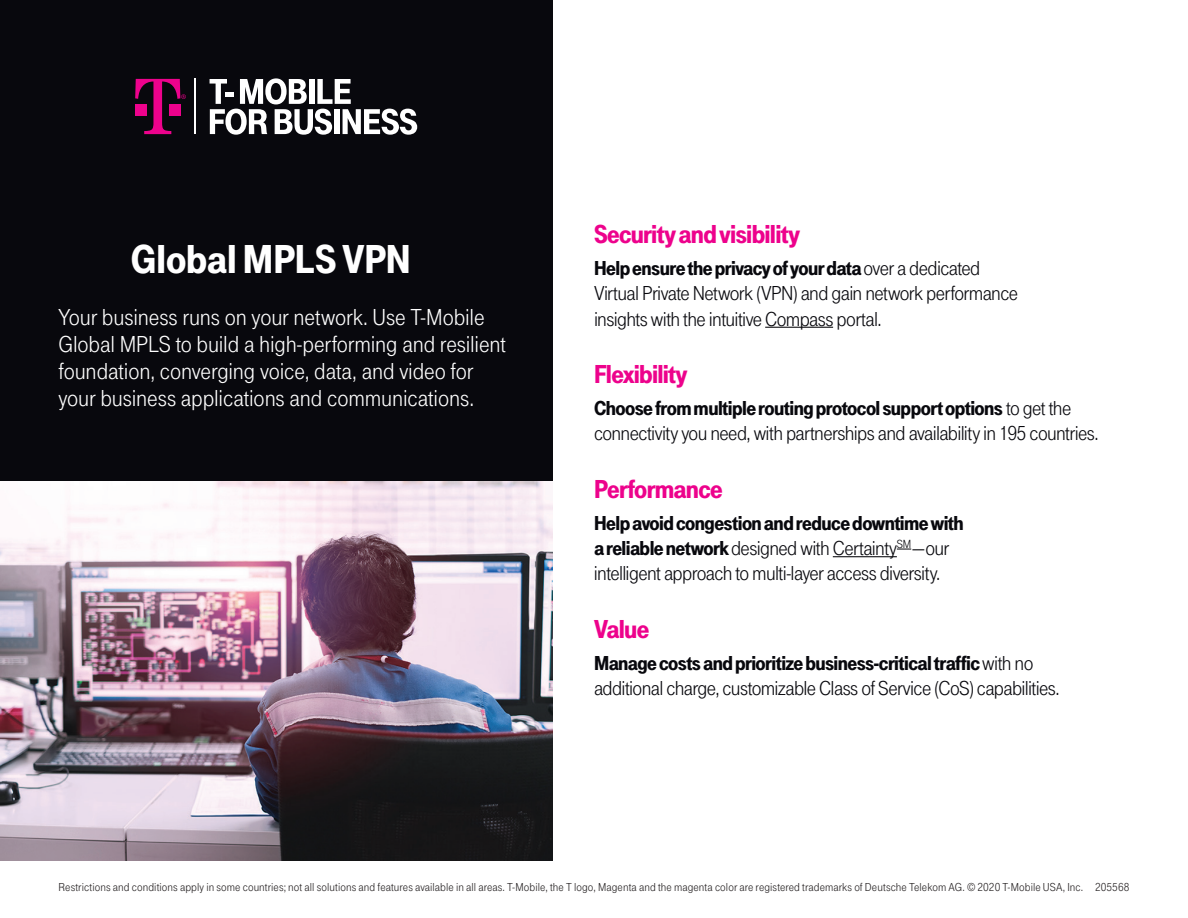
<style>
.page{position:relative;width:1188px;height:918px;background:#fff}
.page>*{position:absolute;margin:0;border:0;box-sizing:border-box;transform-origin:0 0}
.t1{font:42px "Tele Grotesk Ult";letter-spacing:-.005em;color:#fff}
.t2{font:27px "Tele Grotesk Ult";letter-spacing:-.025em;color:#ed028c}
.t3{font:24px/27px "Tele Grotesk Nor";letter-spacing:-.005em;color:#fff}
.t4{font:21px/25.2px "Tele Grotesk Nor";letter-spacing:-.03em;color:#08080d}
.t5{font:21px "Tele Grotesk Ult";letter-spacing:-.025em;color:#08080d}
.t6{font:12px "Tele Grotesk Nor";letter-spacing:.01em;color:#231f20}
.s1{font-family:"Tele Grotesk Nor"}
.s2{font-family:"Tele Grotesk Ult"}
</style>
<div class="page">
<div style="left:0;top:0;width:553px;height:823px;background:#08080d"></div>
<svg style="left:135px;top:79px;width:51px;height:55px"></svg>
<svg style="left:210px;top:78px;width:207px;height:57px"></svg>
<hr style="left:194px;top:79px;width:2px;height:55px;background:#fff">
<img style="left:0;top:482px;width:553px;height:378px">
<hr style="left:765px;top:327px;width:68px;height:1px;background:#08080d">
<hr style="left:833px;top:556px;width:64px;height:1px;background:#08080d">
<svg style="left:897px;top:549px;width:14px;height:1px"></svg>
<h1 class="t1" style="left:131px;top:236px;width:282px">Global MPLS VPN</h1>
<p class="t3" style="left:58px;top:304px;width:449px">Your business runs on your network. Use T-Mobile Global MPLS to build a high-performing and resilient foundation, converging voice, data, and video for your business applications and communications.</p>
<p class="t2" style="left:594px;top:219px;width:207px">Security and visibility</p>
<p class="t5" style="left:594px;top:257px;width:388px">Help ensure the privacy of your data <span class="s1">over a dedicated</span></p>
<p class="t4" style="left:594px;top:281px;width:426px">Virtual Private Network (VPN) and gain network performance insights with the intuitive Compass portal.</p>
<p class="t2" style="left:594px;top:359px;width:95px">Flexibility</p>
<p class="t5" style="left:594px;top:396px;width:479px">Choose from multiple routing protocol support options <span class="s1">to get the</span></p>
<p class="t4" style="left:594px;top:421px;width:506px">connectivity you need, with partnerships and availability in 195 countries.</p>
<p class="t2" style="left:594px;top:474px;width:130px">Performance</p>
<p class="t5" style="left:594px;top:511px;width:371px">Help avoid congestion and reduce downtime with</p>
<p class="t4" style="left:594px;top:536px;width:357px"><span class="s2">a reliable network</span> designed with Certainty<sup>SM</sup>—our intelligent approach to multi-layer access diversity.</p>
<p class="t2" style="left:594px;top:614px;width:57px">Value</p>
<p class="t5" style="left:594px;top:651px;width:441px">Manage costs and prioritize business-critical traffic <span class="s1">with no</span></p>
<p class="t4" style="left:594px;top:676px;width:467px">additional charge, customizable Class of Service (CoS) capabilities.</p>
<p class="t6" style="left:58px;top:880px;width:1073px">Restrictions and conditions apply in some countries; not all solutions and features available in all areas. T-Mobile, the T logo, Magenta and the magenta color are registered trademarks of Deutsche Telekom AG. © 2020 T-Mobile USA, Inc. 205568</p>
</div>
